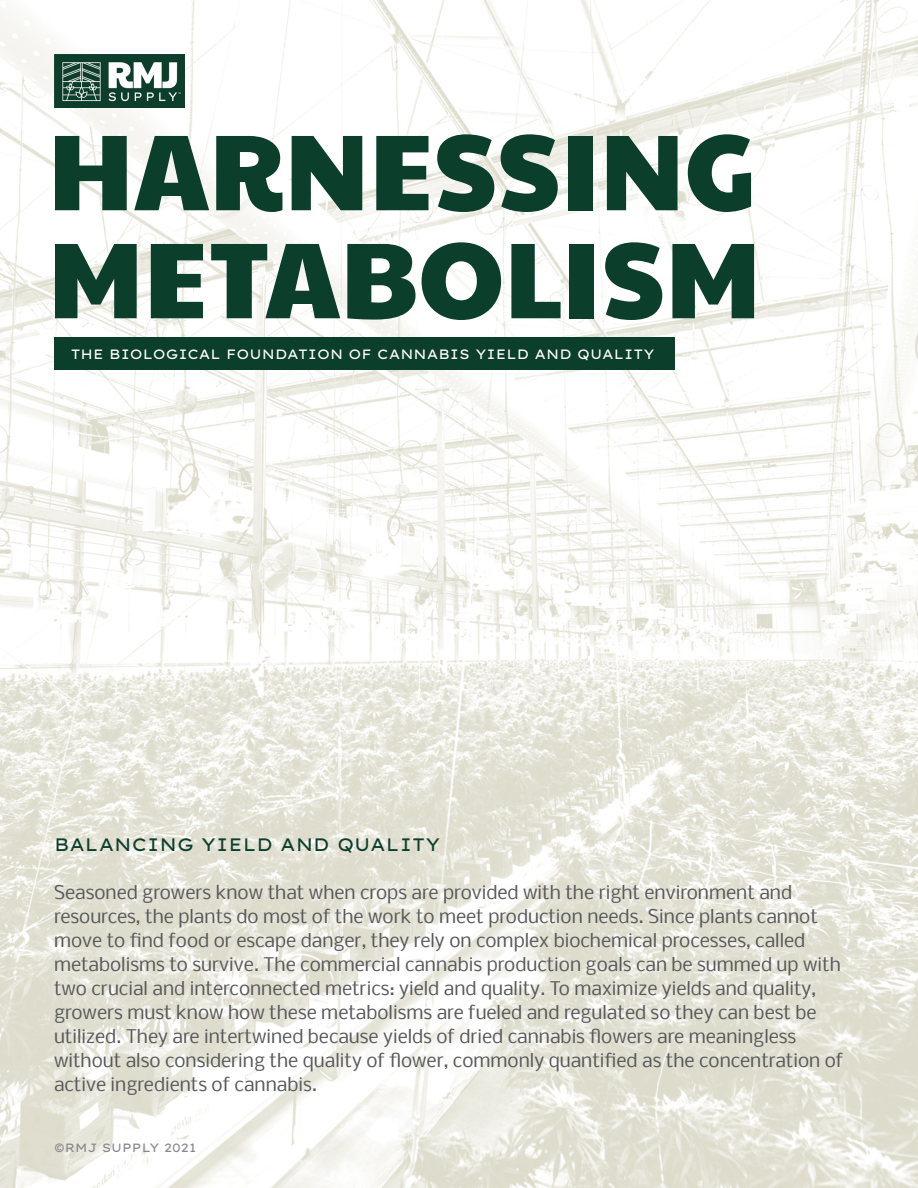
<style>
.page{position:relative;width:918px;height:1188px;background:#fff}
.page>*{position:absolute;margin:0;border:0;box-sizing:border-box;transform-origin:0 0}
.t1{font:108px "Paytone One";color:#0c3e2c}
.t2{font:18px/24px "Nobile";color:#57585a}
.t3{font:18px "Lexend Giga";color:#0c3e2c}
.t4{font:13.5px "Lexend Giga";color:#fff}
.t5{font:12px "Lexend Giga";color:#86888b}
</style>
<div class="page">
<img style="left:0;top:0;width:918px;height:1188px">
<div style="left:54px;top:338px;width:620px;height:32px;background:#0c3e2c"></div>
<img style="left:54px;top:54px;width:131px;height:54px">
<p class="t1" style="left:48px;top:73px;width:709px">HARNESSING</p>
<p class="t1" style="left:48px;top:181px;width:715px">METABOLISM</p>
<p class="t4" style="left:71px;top:343px;width:585px">THE BIOLOGICAL FOUNDATION OF CANNABIS YIELD AND QUALITY</p>
<p class="t3" style="left:54px;top:830px;width:388px">BALANCING YIELD AND QUALITY</p>
<p class="t2" style="left:54px;top:879px;width:791px">Seasoned growers know that when crops are provided with the right environment and resources, the plants do most of the work to meet production needs. Since plants cannot move to find food or escape danger, they rely on complex biochemical processes, called metabolisms to survive. The commercial cannabis production goals can be summed up with two crucial and interconnected metrics: yield and quality. To maximize yields and quality, growers must know how these metabolisms are fueled and regulated so they can best be utilized. They are intertwined because yields of dried cannabis flowers are meaningless without also considering the quality of flower, commonly quantified as the concentration of active ingredients of cannabis.</p>
<p class="t5" style="left:54px;top:1138px;width:144px">©RMJ SUPPLY 2021</p>
</div>
